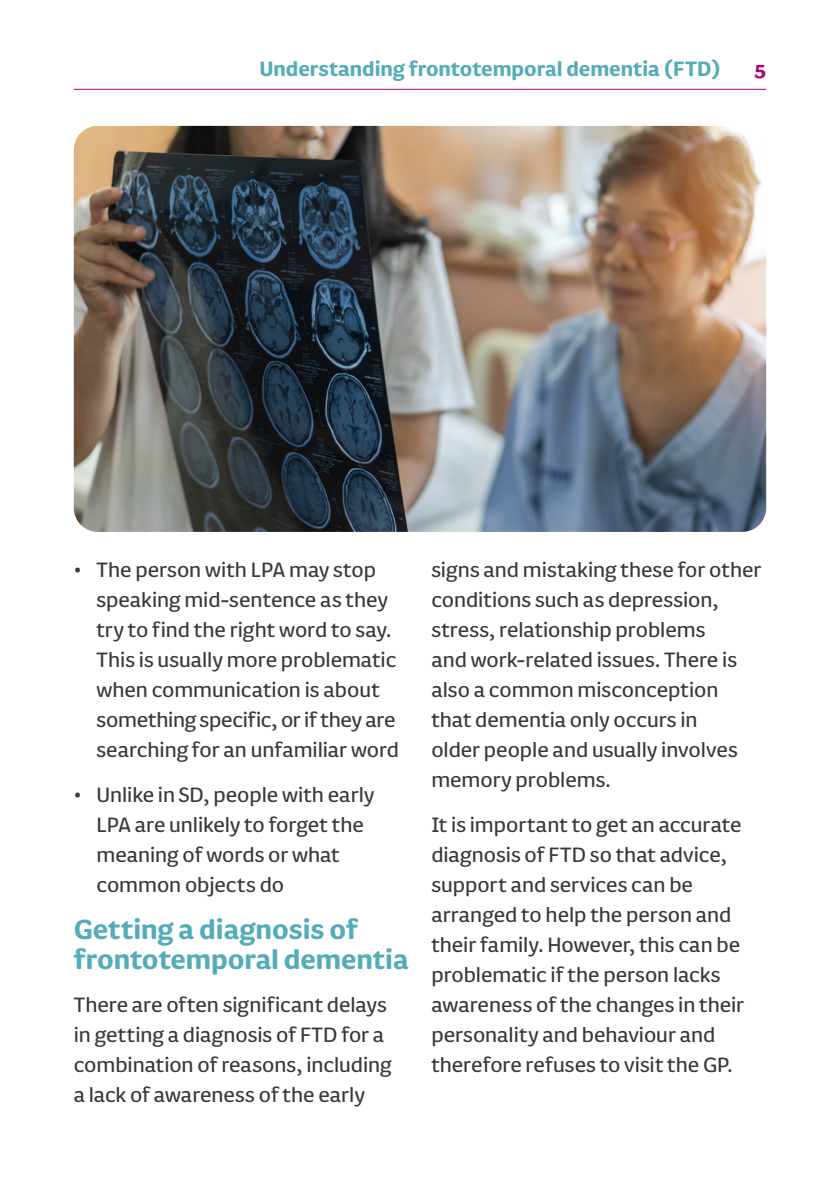
<style>
.page{position:relative;width:840px;height:1191px;background:#fff}
.page>*{position:absolute;margin:0;border:0;box-sizing:border-box;transform-origin:0 0}
.AC_16pt_crosshead_22{font:700 32px/30px "FS Pimlico";color:#54acb8}
.AC_body_copy{font:24px/30px "FS Pimlico";color:#393939}
.AC_new_indents{font:24px/30px "FS Pimlico";color:#393939}
.t1{font:700 24px "FS Pimlico";color:#54acb8}
.t2{font:700 24px "FS Pimlico";color:#b00077}
</style>
<div class="page">
<hr style="left:74px;top:89px;width:691px;height:1px;background:#b00077">
<img style="left:74px;top:126px;width:691px;height:406px">
<p class="t1" style="left:259px;top:51px;width:462px">Understanding frontotemporal dementia (FTD)</p>
<p class="t2" style="left:754px;top:51px;width:13px">5</p>
<p class="AC_new_indents" style="left:96px;top:554px;width:304px;text-indent:-23px">• The person with LPA may stop speaking mid-sentence as they try to find the right word to say.<br>This is usually more problematic when communication is about something specific, or if they are searching for an unfamiliar word</p>
<p class="AC_new_indents" style="left:96px;top:779px;width:279px;text-indent:-23px">• Unlike in SD, people with early<br>LPA are unlikely to forget the meaning of words or what common objects do</p>
<p class="AC_16pt_crosshead_22" style="left:74px;top:913px;width:336px">Getting a diagnosis of frontotemporal dementia</p>
<p class="AC_body_copy" style="left:74px;top:989px;width:319px">There are often significant delays in getting a diagnosis of FTD for a combination of reasons, including a lack of awareness of the early</p>
<p class="AC_body_copy" style="left:431px;top:554px;width:331px">signs and mistaking these for other conditions such as depression, stress, relationship problems<br>and work-related issues. There is also a common misconception that dementia only occurs in<br>older people and usually involves memory problems.</p>
<p class="AC_body_copy" style="left:431px;top:809px;width:314px">It is important to get an accurate diagnosis of FTD so that advice, support and services can be arranged to help the person and their family. However, this can be problematic if the person lacks awareness of the changes in their personality and behaviour and therefore refuses to visit the GP.</p>
</div>
